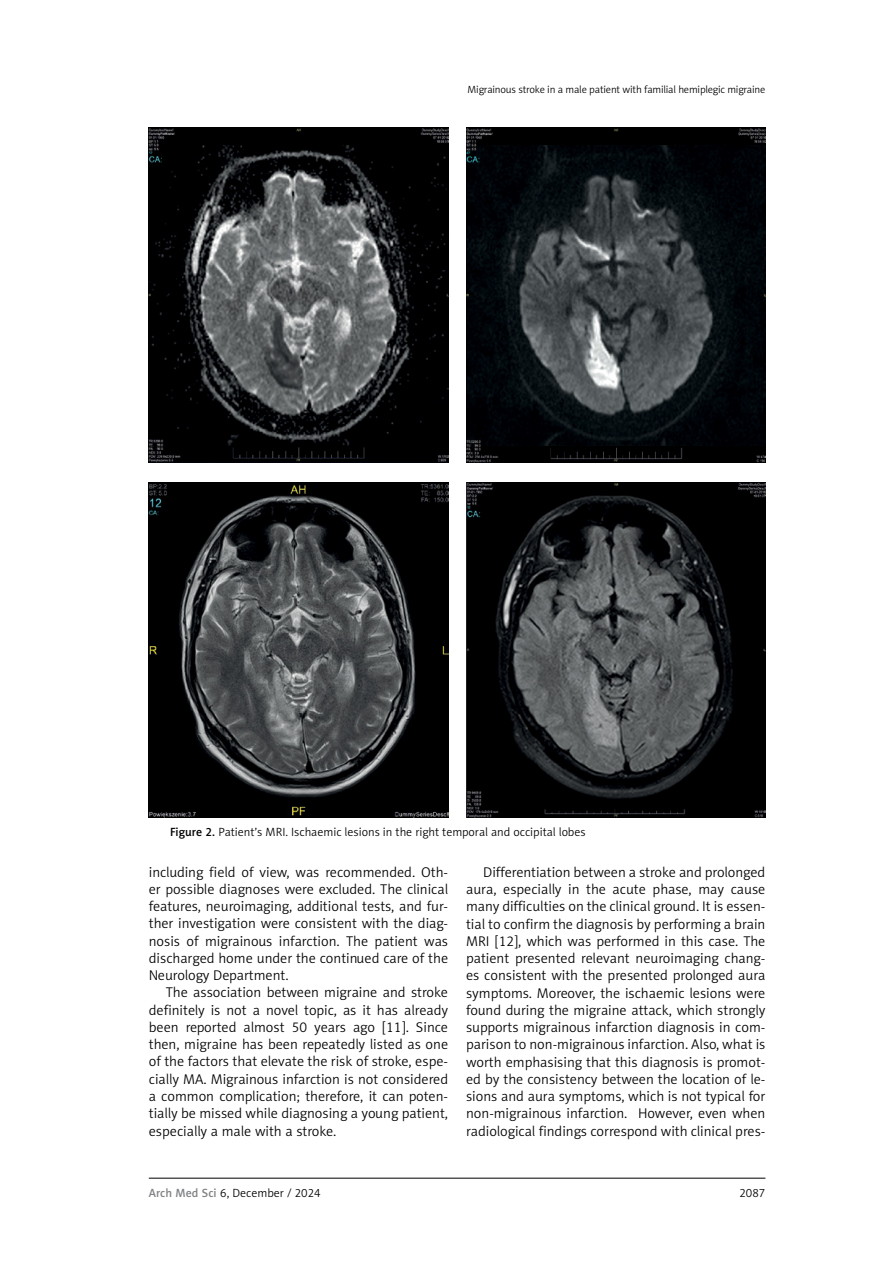
<style>
.page{position:relative;width:893px;height:1263px;background:#fff}
.page>*{position:absolute;margin:0;border:0;box-sizing:border-box;transform-origin:0 0}
.t1{font:14.25px/17.2px "Naomi Sans EFN Light";color:#000;text-align:justify}
.t2{font:12px "Naomi Sans EFN Light";color:#000}
.t3{font:10.5px "Naomi Sans EFN Light";letter-spacing:-.015em;color:#000}
.s1{font-family:"Naomi Sans EFN Medium"}
.s2{font-family:"Naomi Sans EFN Medium";color:#808285}
</style>
<div class="page">
<hr style="left:149px;top:1178px;width:616px;height:1px;background:#000">
<img style="left:149px;top:128px;width:299px;height:334px">
<img style="left:149px;top:483px;width:299px;height:334px">
<img style="left:466px;top:128px;width:299px;height:334px">
<img style="left:466px;top:483px;width:299px;height:334px">
<p class="t3" style="left:468px;top:83px;width:299px">Migrainous stroke in a male patient with familial hemiplegic migraine</p>
<p class="t2" style="left:170px;top:825px;width:417px"><span class="s1">Figure 2.</span> Patient’s MRI. Ischaemic lesions in the right temporal and occipital lobes</p>
<p class="t1" style="left:149px;top:863px;width:301px">including field of view, was recommended. Oth&shy;er possible diagnoses were excluded. The clinical features, neuroimaging, additional tests, and fur&shy;ther investigation were consistent with the diag&shy;nosis of migrainous infarction. The patient was discharged home under the continued care of the Neurology Department.</p>
<p class="t1" style="left:149px;top:984px;width:301px;text-indent:17px">The association between migraine and stroke definitely is not a novel topic, as it has already been reported almost 50 years ago [11]. Since then, migraine has been repeatedly listed as one of the factors that elevate the risk of stroke, espe&shy;cially MA. Migrainous infarction is not considered a common complication; therefore, it can poten&shy;tially be missed while diagnosing a young patient, especially a male with a stroke.</p>
<p class="t1" style="left:466px;top:863px;width:301px;text-indent:17px">Differentiation between a stroke and prolonged aura, especially in the acute phase, may cause many difficulties on the clinical ground. It is essen&shy;tial to confirm the diagnosis by performing a brain MRI [12], which was performed in this case. The patient presented relevant neuroimaging chang&shy;es consistent with the presented prolonged aura symptoms. Moreover, the ischaemic lesions were found during the migraine attack, which strongly supports migrainous infarction diagnosis in com&shy;parison to non-migrainous infarction. Also, what is worth emphasising that this diagnosis is promot&shy;ed by the consistency between the location of le&shy;sions and aura symptoms, which is not typical for non-migrainous infarction. However, even when radiological findings correspond with clinical pres-</p>
<p class="t2" style="left:149px;top:1186px;width:173px"><span class="s2">Arch Med Sci</span> 6, December / 2024</p>
<p class="t2" style="left:739px;top:1186px;width:27px">2087</p>
</div>
